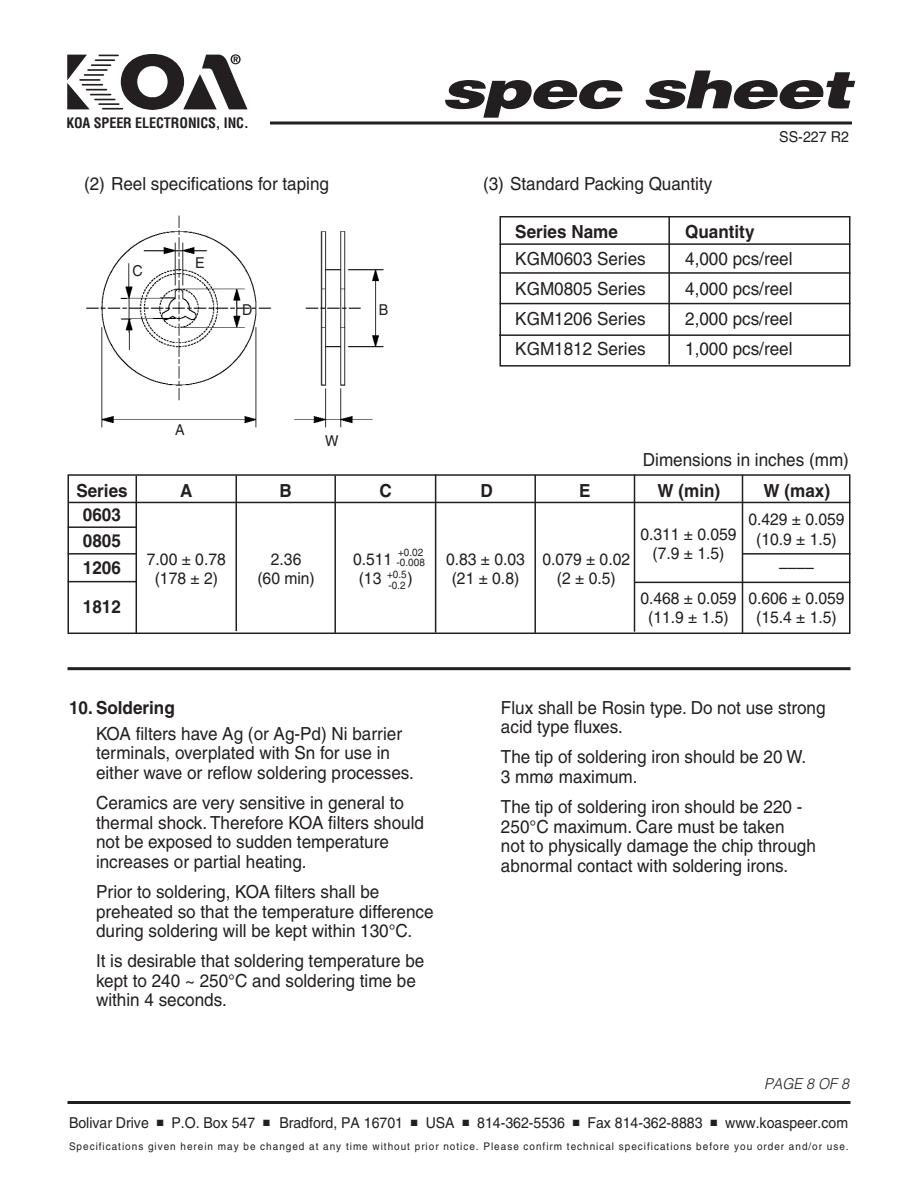
<style>
.page{position:relative;width:918px;height:1188px;background:#fff}
.page>*{position:absolute;margin:0;border:0;box-sizing:border-box;transform-origin:0 0}
.t1{font:18px/19.5px "Helvetica";color:#231f20;scale:.95 1}
.t2{font:700 18px/26.7px "Helvetica";color:#231f20;text-align:justify;scale:.95 1}
.t3{font:16.5px/19.8px "Helvetica";color:#231f20;text-align:center;scale:.95 1}
.t4{font:16.5px "Helvetica";color:#fff;scale:.95 1}
.t5{font:15px "Helvetica";color:#231f20;scale:.94 1}
.t6{font:15px "Helvetica";color:#231f20;scale:.95 1}
.t7{font:italic 300 15px "Helvetica";color:#231f20;scale:.95 1}
.t8{font:700 condensed 14.1px "Helvetica";letter-spacing:-.005em;color:#231f20}
.t9{font:10.5px/10.5px "Helvetica";letter-spacing:.1em;color:#231f20;scale:.95 1}
</style>
<div class="page">
<img style="left:86px;top:215px;width:298px;height:213px">
<div style="left:68px;top:474px;width:782px;height:160px;border:2px solid #231f20"></div>
<svg style="left:445px;top:80px;width:178px;height:38px"></svg>
<svg style="left:645px;top:71px;width:210px;height:38px"></svg>
<hr style="left:270px;top:122px;width:582px;height:2px;background:#231f20">
<hr style="left:68px;top:1101px;width:782px;height:3px;background:#231f20">
<svg style="left:67px;top:54px;width:181px;height:56px"></svg>
<div style="left:500px;top:216px;width:350px;height:151px;border:2px solid #231f20"></div>
<hr style="left:668px;top:216px;width:2px;height:149px;background:#231f20">
<hr style="left:500px;top:243px;width:350px;height:2px;background:#231f20">
<hr style="left:500px;top:272px;width:350px;height:2px;background:#231f20">
<hr style="left:500px;top:303px;width:350px;height:1px;background:#231f20">
<hr style="left:68px;top:667px;width:782px;height:3px;background:#231f20">
<hr style="left:136px;top:476px;width:1px;height:157px;background:#231f20">
<hr style="left:236px;top:475px;width:1px;height:156px;background:#231f20">
<hr style="left:334px;top:475px;width:2px;height:158px;background:#231f20">
<hr style="left:69px;top:502px;width:782px;height:1px;background:#231f20">
<hr style="left:435px;top:475px;width:1px;height:158px;background:#231f20">
<hr style="left:534px;top:475px;width:2px;height:158px;background:#231f20">
<hr style="left:68px;top:526px;width:68px;height:2px;background:#231f20">
<hr style="left:68px;top:553px;width:68px;height:2px;background:#231f20">
<hr style="left:634px;top:582px;width:216px;height:1px;background:#231f20">
<hr style="left:68px;top:581px;width:68px;height:1px;background:#231f20">
<hr style="left:634px;top:475px;width:1px;height:157px;background:#231f20">
<hr style="left:742px;top:475px;width:1px;height:158px;background:#231f20">
<hr style="left:499px;top:334px;width:351px;height:2px;background:#231f20">
<hr style="left:742px;top:553px;width:108px;height:2px;background:#231f20">
<p class="t8" style="left:66px;top:117px;width:184px">KOA SPEER ELECTRONICS, INC.</p>
<p class="t1" style="left:84px;top:176px;width:259px">(2) Reel specifications for taping</p>
<p class="t6" style="left:133px;top:266px;width:12px">C</p>
<p class="t6" style="left:195px;top:257px;width:12px">E</p>
<p class="t6" style="left:242px;top:304px;width:12px">D</p>
<p class="t6" style="left:379px;top:304px;width:12px">B</p>
<p class="t6" style="left:175px;top:425px;width:12px">A</p>
<p class="t6" style="left:325px;top:435px;width:16px">W</p>
<p class="t6" style="left:779px;top:132px;width:75px">SS-227 R2</p>
<p class="t1" style="left:483px;top:176px;width:243px">(3) Standard Packing Quantity</p>
<p class="t2" style="left:515px;top:220px;width:110px">Series Name</p>
<p class="t2" style="left:685px;top:220px;width:74px">Quantity</p>
<p class="t1" style="left:515px;top:250px;width:139px">KGM0603 Series</p>
<p class="t1" style="left:685px;top:250px;width:115px">4,000 pcs/reel</p>
<p class="t1" style="left:515px;top:281px;width:139px">KGM0805 Series</p>
<p class="t1" style="left:685px;top:281px;width:115px">4,000 pcs/reel</p>
<p class="t1" style="left:515px;top:311px;width:139px">KGM1206 Series</p>
<p class="t1" style="left:685px;top:311px;width:115px">2,000 pcs/reel</p>
<p class="t1" style="left:515px;top:341px;width:139px">KGM1812 Series</p>
<p class="t1" style="left:685px;top:341px;width:115px">1,000 pcs/reel</p>
<p class="t1" style="left:643px;top:452px;width:218px">Dimensions in inches (mm)</p>
<p class="t2" style="left:76px;top:479px;width:56px">Series</p>
<p class="t2" style="left:180px;top:479px;width:14px">A</p>
<p class="t2" style="left:279px;top:479px;width:14px">B</p>
<p class="t2" style="left:379px;top:479px;width:14px">C</p>
<p class="t2" style="left:481px;top:479px;width:14px">D</p>
<p class="t2" style="left:579px;top:479px;width:14px">E</p>
<p class="t2" style="left:658px;top:479px;width:67px">W (min)</p>
<p class="t2" style="left:764px;top:479px;width:71px">W (max)</p>
<p class="t2" style="left:83px;top:503px;width:42px">0603<br>0805<br>1206</p>
<p class="t2" style="left:83px;top:595px;width:42px">1812</p>
<p class="t3" style="left:147px;top:551px;width:85px">7.00 ± 0.78 (178 ± 2)</p>
<p class="t9" style="left:397px;top:548px;width:31px">+0.02 -0.008</p>
<p class="t3" style="left:257px;top:551px;width:62px">2.36<br>(60 min)</p>
<p class="t3" style="left:353px;top:551px;width:43px">0.511</p>
<p class="t4" style="left:414px;top:553px;width:6px">.</p>
<p class="t9" style="left:387px;top:570px;width:22px">+0.5 -0.2</p>
<p class="t3" style="left:359px;top:570px;width:25px">(13</p>
<p class="t3" style="left:408px;top:570px;width:7px">)</p>
<p class="t3" style="left:446px;top:551px;width:85px">0.83 ± 0.03 (21 ± 0.8)</p>
<p class="t3" style="left:543px;top:551px;width:94px">0.079 ± 0.02 (2 ± 0.5)</p>
<p class="t3" style="left:640px;top:526px;width:103px">0.311 ± 0.059 (7.9 ± 1.5)</p>
<p class="t3" style="left:748px;top:511px;width:103px">0.429 ± 0.059 (10.9 ± 1.5)</p>
<p class="t3" style="left:779px;top:559px;width:38px">––––</p>
<p class="t3" style="left:640px;top:590px;width:103px">0.468 ± 0.059 (11.9 ± 1.5)</p>
<p class="t3" style="left:748px;top:590px;width:103px">0.606 ± 0.059 (15.4 ± 1.5)</p>
<p class="t2" style="left:69px;top:696px;width:113px">10. Soldering</p>
<p class="t1" style="left:96px;top:726px;width:336px">KOA filters have Ag (or Ag-Pd) Ni barrier terminals, overplated with Sn for use in either wave or reflow soldering processes.</p>
<p class="t1" style="left:96px;top:795px;width:347px">Ceramics are very sensitive in general to thermal shock. Therefore KOA filters should not be exposed to sudden temperature increases or partial heating.</p>
<p class="t1" style="left:96px;top:884px;width:357px">Prior to soldering, KOA filters shall be preheated so that the temperature difference during soldering will be kept within 130°C.</p>
<p class="t1" style="left:96px;top:953px;width:347px">It is desirable that soldering temperature be kept to 240 ~ 250°C and soldering time be within 4 seconds.</p>
<p class="t1" style="left:501px;top:699px;width:343px">Flux shall be Rosin type. Do not use strong acid type fluxes.</p>
<p class="t1" style="left:501px;top:749px;width:323px">The tip of soldering iron should be 20 W.<br>3 mmø maximum.</p>
<p class="t1" style="left:501px;top:799px;width:333px">The tip of soldering iron should be 220 - 250°C maximum. Care must be taken<br>not to physically damage the chip through abnormal contact with soldering irons.</p>
<p class="t7" style="left:764px;top:1078px;width:91px">PAGE 8 OF 8</p>
<p class="t5" style="left:69px;top:1117px;width:830px">Bolivar Drive ■ P.O. Box 547 ■ Bradford, PA 16701 ■ USA ■ 814-362-5536 ■ Fax 814-362-8883 ■ www.koaspeer.com</p>
<p class="t9" style="left:69px;top:1142px;width:822px">Specifications given herein may be changed at any time without prior notice. Please confirm technical specifications before you order and/or use.</p>
</div>
